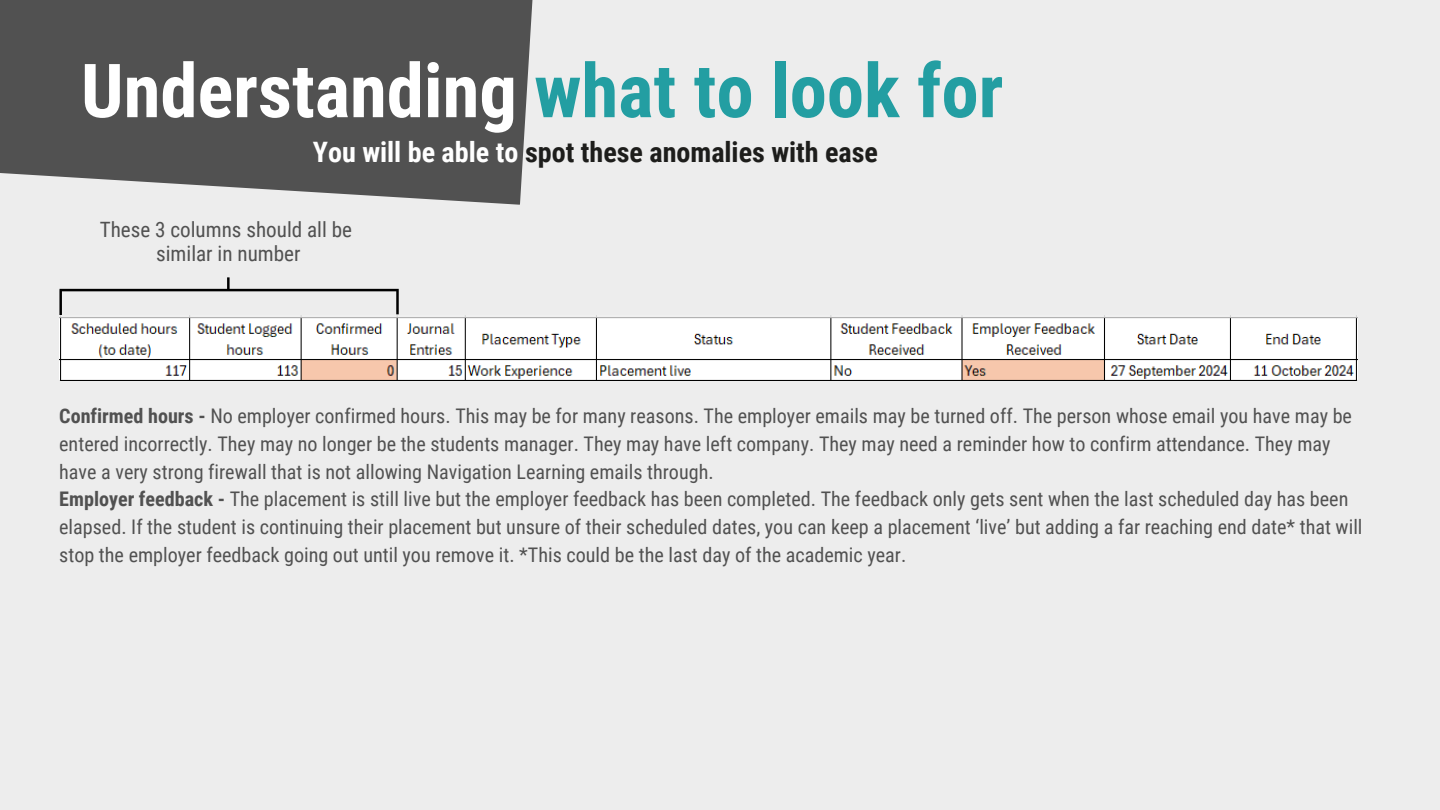
<style>
.page{position:relative;width:1440px;height:810px;background:#ededed}
.page>*{position:absolute;margin:0;border:0;box-sizing:border-box;transform-origin:0 0}
.t1{font:700 74.7px "Roboto Condensed";color:#fff}
.t2{font:700 28.1px "Roboto Condensed";color:#1d1d1b}
.t3{font:21.1px "Roboto Condensed";color:#515151}
.t4{font:20.1px/27.8px "Roboto Condensed";color:#515151}
.s1{color:#239ea2}
.s2{color:#fff}
.s3{font-weight:700}
</style>
<div class="page">
<svg style="left:0;top:0;width:533px;height:205px;fill:#515151"></svg>
<svg style="left:59px;top:277px;width:340px;height:38px"></svg>
<img style="left:59px;top:315px;width:1298px;height:66px">
<p class="t1" style="left:81px;top:48px;width:924px">Understanding <span class="s1">what to look for</span></p>
<h1 class="t2" style="left:313px;top:136px;width:567px"><span class="s2">You will be able to</span> spot these anomalies with ease</h1>
<p class="t3" style="left:100px;top:217px;width:254px">These 3 columns should all be</p>
<p class="t3" style="left:156px;top:242px;width:146px">similar in number</p>
<h2 class="t4" style="left:59px;top:402px;width:1294px"><span class="s3">Confirmed hours -</span> No employer confirmed hours. This may be for many reasons. The employer emails may be turned off. The person whose email you have may be entered incorrectly. They may no longer be the students manager. They may have left company. They may need a reminder how to confirm attendance. They may have a very strong firewall that is not allowing Navigation Learning emails through.</h2>
<p class="t4" style="left:59px;top:486px;width:1305px"><span class="s3">Employer feedback -</span> The placement is still live but the employer feedback has been completed. The feedback only gets sent when the last scheduled day has been elapsed. If the student is continuing their placement but unsure of their scheduled dates, you can keep a placement ‘live’ but adding a far reaching end date* that will stop the employer feedback going out until you remove it. *This could be the last day of the academic year.</p>
</div>
